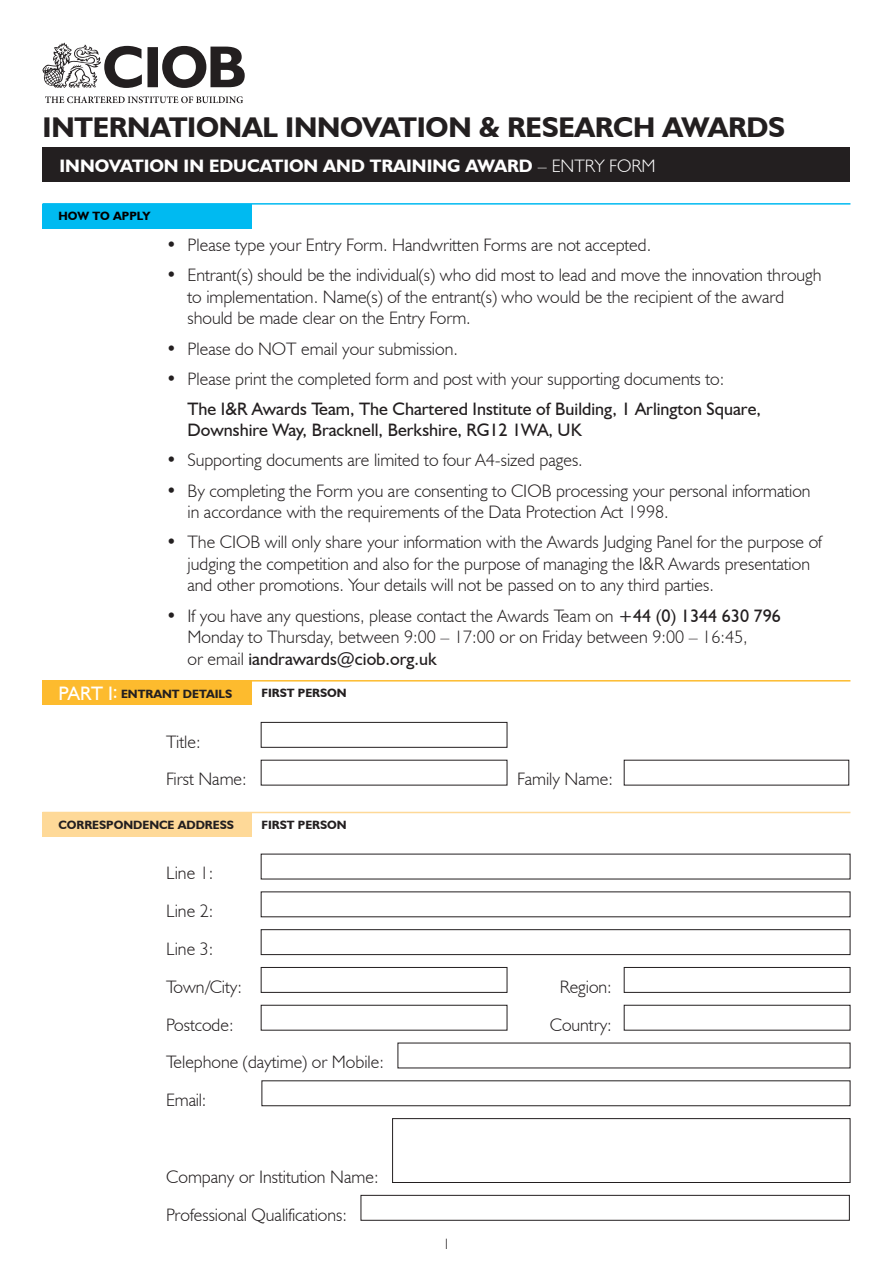
<style>
.page{position:relative;width:893px;height:1263px;background:#fff}
.page>*{position:absolute;margin:0;border:0;box-sizing:border-box;transform-origin:0 0}
.t1{font:700 28.5px "Humanist 521 BT";letter-spacing:-.01em;color:#231f20}
.t2{font:300 18px/21.6px "Humanist 521 BT";color:#231f20}
.t3{font:18px/21.6px "Humanist 521 BT";color:#231f20}
.t4{font:700 18px "Humanist 521 BT";color:#fff}
.t5{font:300 15px "Humanist 521 BT";color:#231f20}
.t6{font:700 12px "Humanist 521 BT";color:#231f20}
.t7{font:700 12px "Humanist 521 BT";color:#000}
.s1{font-weight:300}
.s2{font-weight:400}
.s3{font-weight:400;font-size:19.5px;color:#fff}
</style>
<div class="page">
<div style="left:43px;top:148px;width:807px;height:34px;background:#231f20"></div>
<svg style="left:43px;top:43px;width:202px;height:60px"></svg>
<div style="left:43px;top:680px;width:209px;height:25px;background:#fdbb2e"></div>
<div style="left:43px;top:812px;width:209px;height:25px;background:#fed998"></div>
<hr style="left:43px;top:680px;width:807px;height:1px;background:#fdbb2e">
<hr style="left:43px;top:812px;width:807px;height:1px;background:#fed998">
<div style="left:261px;top:722px;width:246px;height:26px;border:1px solid #231f20"></div>
<div style="left:261px;top:929px;width:589px;height:26px;border:1px solid #231f20"></div>
<div style="left:261px;top:967px;width:246px;height:26px;border:1px solid #231f20"></div>
<div style="left:624px;top:967px;width:226px;height:26px;border:1px solid #231f20"></div>
<div style="left:261px;top:1005px;width:246px;height:25px;border:1px solid #231f20"></div>
<div style="left:624px;top:1005px;width:226px;height:25px;border:1px solid #231f20"></div>
<div style="left:261px;top:1080px;width:589px;height:26px;border:1px solid #231f20"></div>
<div style="left:392px;top:1118px;width:458px;height:65px;border:1px solid #231f20"></div>
<div style="left:361px;top:1195px;width:489px;height:26px;border:1px solid #231f20"></div>
<div style="left:43px;top:204px;width:209px;height:25px;background:#00baf1"></div>
<hr style="left:43px;top:203px;width:807px;height:2px;background:#00baf1">
<h1 class="t1" style="left:43px;top:109px;width:744px">INTERNATIONAL INNOVATION &amp; RESEARCH AWARDS</h1>
<p class="t4" style="left:60px;top:154px;width:598px">INNOVATION IN EDUCATION AND TRAINING AWARD <span class="s1">– ENTRY FORM</span></p>
<p class="t7" style="left:58px;top:208px;width:94px">HOW TO APPLY</p>
<p class="t2" style="left:166px;top:234px;width:486px">• Please type your Entry Form. Handwritten Forms are not accepted.</p>
<p class="t2" style="left:188px;top:264px;width:636px;text-indent:-21px">• Entrant(s) should be the individual(s) who did most to lead and move the innovation through to implementation. Name(s) of the entrant(s) who would be the recipient of the award should be made clear on the Entry Form.</p>
<p class="t2" style="left:166px;top:337px;width:293px">• Please do NOT email your submission.</p>
<p class="t2" style="left:166px;top:367px;width:559px">• Please print the completed form and post with your supporting documents to:</p>
<p class="t3" style="left:188px;top:397px;width:575px">The I&amp;R Awards Team, The Chartered Institute of Building, 1 Arlington Square,<br>Downshire Way, Bracknell, Berkshire, RG12 1WA, UK</p>
<p class="t2" style="left:166px;top:449px;width:418px">• Supporting documents are limited to four A4-sized pages.</p>
<p class="t2" style="left:188px;top:479px;width:625px;text-indent:-21px">• By completing the Form you are consenting to CIOB processing your personal information in accordance with the requirements of the Data Protection Act 1998.</p>
<p class="t2" style="left:188px;top:531px;width:636px;text-indent:-21px">• The CIOB will only share your information with the Awards Judging Panel for the purpose of judging the competition and also for the purpose of managing the I&amp;R Awards presentation and other promotions. Your details will not be passed on to any third parties.</p>
<p class="t2" style="left:188px;top:604px;width:595px;text-indent:-21px">• If you have any questions, please contact the Awards Team on <span class="s2">+44 (0) 1344 630 796<br></span>Monday to Thursday, between 9:00 – 17:00 or on Friday between 9:00 – 16:45,<br>or email <span class="s2">iandrawards@ciob.org.uk</span></p>
<p class="t6" style="left:58px;top:686px;width:175px"><span class="s3">PART I:</span> ENTRANT DETAILS</p>
<p class="t6" style="left:261px;top:685px;width:87px">FIRST PERSON</p>
<p class="t2" style="left:166px;top:730px;width:36px">Title:</p>
<p class="t2" style="left:166px;top:768px;width:82px">First Name:</p>
<p class="t2" style="left:517px;top:768px;width:97px">Family Name:</p>
<p class="t6" style="left:58px;top:817px;width:177px">CORRESPONDENCE ADDRESS</p>
<p class="t6" style="left:261px;top:817px;width:87px">FIRST PERSON</p>
<p class="t2" style="left:166px;top:862px;width:49px">Line 1:</p>
<p class="t2" style="left:166px;top:900px;width:49px">Line 2:</p>
<p class="t2" style="left:166px;top:938px;width:49px">Line 3:</p>
<p class="t2" style="left:166px;top:975px;width:77px">Town/City:</p>
<p class="t2" style="left:560px;top:975px;width:53px">Region:</p>
<p class="t2" style="left:166px;top:1013px;width:69px">Postcode:</p>
<p class="t2" style="left:550px;top:1013px;width:64px">Country:</p>
<p class="t2" style="left:166px;top:1051px;width:219px">Telephone (daytime) or Mobile:</p>
<p class="t2" style="left:166px;top:1089px;width:42px">Email:</p>
<p class="t2" style="left:166px;top:1165px;width:214px">Company or Institution Name:</p>
<p class="t2" style="left:166px;top:1203px;width:182px">Professional Qualifications:</p>
<p class="t5" style="left:443px;top:1234px;width:9px">1</p>
</div>
